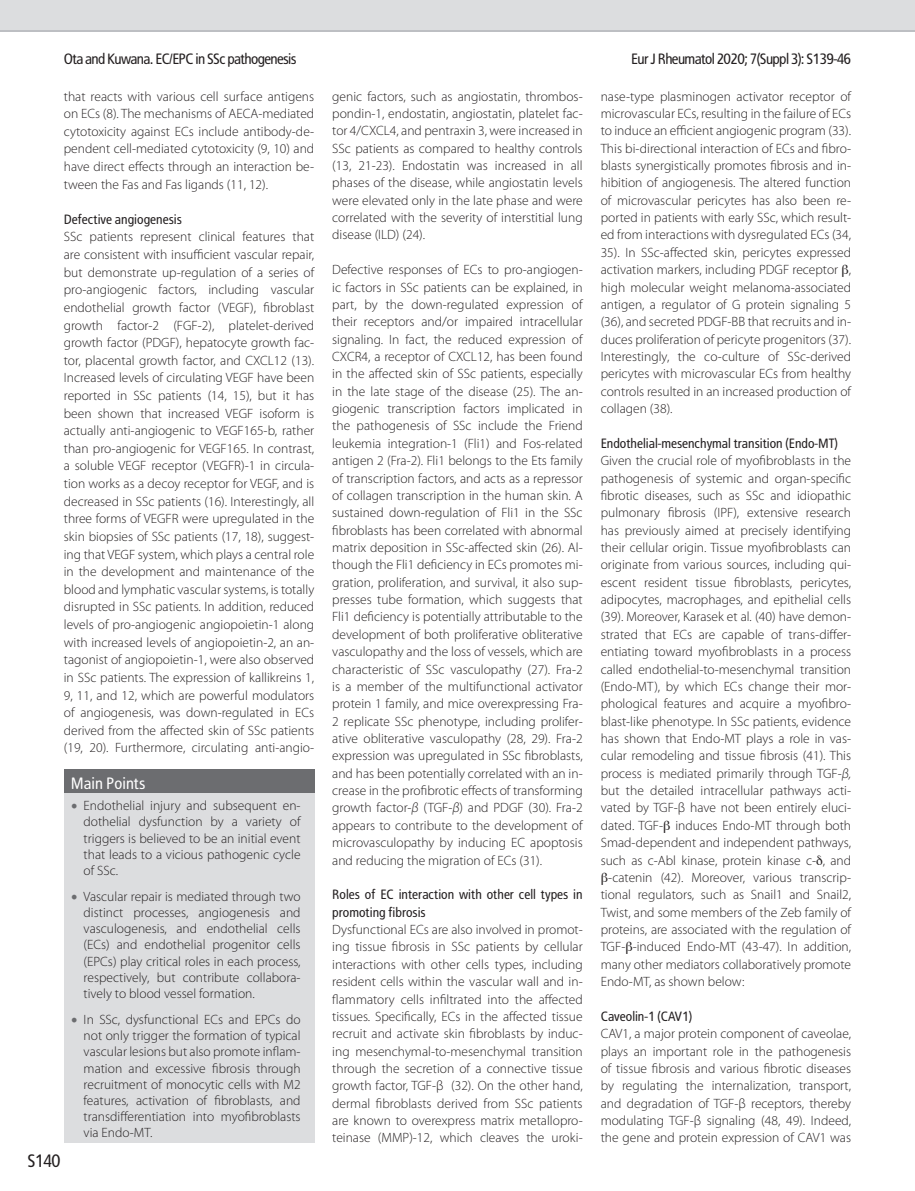
<style>
.page{position:relative;width:915px;height:1191px;background:#fff}
.page>*{position:absolute;margin:0;border:0;box-sizing:border-box;transform-origin:0 0}
.t1{font:18px "Rotokas";color:#231f20}
.t2{font:16.5px "Rotokas";color:#fff}
.t3{font:15px "Rotokas";letter-spacing:-.04em;color:#231f20}
.t4{font:300 13.5px/17.4px "Myriad Pro";color:#231f20;text-align:justify}
.t5{font:13.5px/17.4px "Rotokas";color:#231f20}
.s1{font-family:"Minion Pro";font-weight:400;font-size:18px;color:#6c6d70}
.s2{font-style:italic}
</style>
<div class="page">
<div style="left:0;top:0;width:914px;height:31px;background:#dcdddf"></div>
<div style="left:64px;top:769px;width:250px;height:373px;background:#dcdddf"></div>
<div style="left:64px;top:769px;width:250px;height:24px;background:#6c6d70"></div>
<p class="t3" style="left:64px;top:49px;width:234px">Ota and Kuwana. EC/EPC in SSc pathogenesis</p>
<p class="t3" style="left:631px;top:49px;width:221px">Eur J Rheumatol 2020; 7(Suppl 3): S139-46</p>
<p class="t4" style="left:64px;top:87px;width:252px">that reacts with various cell surface antigens on ECs (8). The mechanisms of AECA-mediated cytotoxicity against ECs include antibody-de&shy;pendent cell-mediated cytotoxicity (9, 10) and have direct effects through an interaction be&shy;tween the Fas and Fas ligands (11, 12).</p>
<p class="t5" style="left:64px;top:210px;width:119px">Defective angiogenesis</p>
<p class="t4" style="left:64px;top:228px;width:252px">SSc patients represent clinical features that are consistent with insufficient vascular repair, but demonstrate up-regulation of a series of pro-angiogenic factors, including vascular endothelial growth factor (VEGF), fibroblast growth factor-2 (FGF-2), platelet-derived growth factor (PDGF), hepatocyte growth fac&shy;tor, placental growth factor, and CXCL12 (13).<br>Increased levels of circulating VEGF have been reported in SSc patients (14, 15), but it has been shown that increased VEGF isoform is actually anti-angiogenic to VEGF165-b, rather than pro-angiogenic for VEGF165. In contrast, a soluble VEGF receptor (VEGFR)-1 in circula&shy;tion works as a decoy receptor for VEGF, and is decreased in SSc patients (16). Interestingly, all three forms of VEGFR were upregulated in the skin biopsies of SSc patients (17, 18), suggest&shy;ing that VEGF system, which plays a central role in the development and maintenance of the blood and lymphatic vascular systems, is totally disrupted in SSc patients. In addition, reduced levels of pro-angiogenic angiopoietin-1 along with increased levels of angiopoietin-2, an an&shy;tagonist of angiopoietin-1, were also observed in SSc patients. The expression of kallikreins 1, 9, 11, and 12, which are powerful modulators of angiogenesis, was down-regulated in ECs derived from the affected skin of SSc patients (19, 20). Furthermore, circulating anti-angio-</p>
<p class="t1" style="left:28px;top:1150px;width:34px">S140</p>
<p class="t2" style="left:71px;top:772px;width:76px">Main Points</p>
<p class="t4" style="left:84px;top:797px;width:218px;line-height:16.2px;text-indent:-13px"><span class="s1">•</span> Endothelial injury and subsequent en&shy;dothelial dysfunction by a variety of triggers is believed to be an initial event that leads to a vicious pathogenic cycle of SSc.</p>
<p class="t4" style="left:84px;top:888px;width:218px;line-height:16.2px;text-indent:-13px"><span class="s1">•</span> Vascular repair is mediated through two distinct processes, angiogenesis and vasculogenesis, and endothelial cells (ECs) and endothelial progenitor cells (EPCs) play critical roles in each process, respectively, but contribute collabora&shy;tively to blood vessel formation.</p>
<p class="t4" style="left:84px;top:1011px;width:218px;line-height:16.2px;text-indent:-13px"><span class="s1">•</span> In SSc, dysfunctional ECs and EPCs do not only trigger the formation of typical vascular lesions but also promote inflam&shy;mation and excessive fibrosis through recruitment of monocytic cells with M2 features, activation of fibroblasts, and transdifferentiation into myofibroblasts via Endo-MT.</p>
<p class="t4" style="left:332px;top:87px;width:252px">genic factors, such as angiostatin, thrombos&shy;pondin-1, endostatin, angiostatin, platelet fac&shy;tor 4/CXCL4, and pentraxin 3, were increased in SSc patients as compared to healthy controls (13, 21-23). Endostatin was increased in all phases of the disease, while angiostatin levels were elevated only in the late phase and were correlated with the severity of interstitial lung disease (ILD) (24).</p>
<p class="t4" style="left:332px;top:261px;width:252px">Defective responses of ECs to pro-angiogen&shy;ic factors in SSc patients can be explained, in part, by the down-regulated expression of their receptors and/or impaired intracellular signaling. In fact, the reduced expression of CXCR4, a receptor of CXCL12, has been found in the affected skin of SSc patients, especially in the late stage of the disease (25). The an&shy;giogenic transcription factors implicated in the pathogenesis of SSc include the Friend leukemia integration-1 (Fli1) and Fos-related antigen 2 (Fra-2). Fli1 belongs to the Ets family of transcription factors, and acts as a repressor of collagen transcription in the human skin. A sustained down-regulation of Fli1 in the SSc fibroblasts has been correlated with abnormal matrix deposition in SSc-affected skin (26). Al&shy;though the Fli1 deficiency in ECs promotes mi&shy;gration, proliferation, and survival, it also sup&shy;presses tube formation, which suggests that Fli1 deficiency is potentially attributable to the development of both proliferative obliterative vasculopathy and the loss of vessels, which are characteristic of SSc vasculopathy (27). Fra-2 is a member of the multifunctional activator protein 1 family, and mice overexpressing Fra-2 replicate SSc phenotype, including prolifer&shy;ative obliterative vasculopathy (28, 29). Fra-2 expression was upregulated in SSc fibroblasts, and has been potentially correlated with an in&shy;crease in the profibrotic effects of transforming growth factor-<span class="s2">β</span> (TGF-<span class="s2">β</span>) and PDGF (30). Fra-2 appears to contribute to the development of microvasculopathy by inducing EC apoptosis and reducing the migration of ECs (31).</p>
<p class="t5" style="left:332px;top:885px;width:252px">Roles of EC interaction with other cell types in promoting fibrosis</p>
<p class="t4" style="left:332px;top:920px;width:252px">Dysfunctional ECs are also involved in promot&shy;ing tissue fibrosis in SSc patients by cellular interactions with other cells types, including resident cells within the vascular wall and in&shy;flammatory cells infiltrated into the affected tissues. Specifically, ECs in the affected tissue recruit and activate skin fibroblasts by induc&shy;ing mesenchymal-to-mesenchymal transition through the secretion of a connective tissue growth factor, TGF-β (32). On the other hand, dermal fibroblasts derived from SSc patients are known to overexpress matrix metallopro&shy;teinase (MMP)-12, which cleaves the uroki-</p>
<p class="t4" style="left:600px;top:87px;width:252px">nase-type plasminogen activator receptor of microvascular ECs, resulting in the failure of ECs to induce an efficient angiogenic program (33).<br>This bi-directional interaction of ECs and fibro&shy;blasts synergistically promotes fibrosis and in&shy;hibition of angiogenesis. The altered function of microvascular pericytes has also been re&shy;ported in patients with early SSc, which result&shy;ed from interactions with dysregulated ECs (34, 35). In SSc-affected skin, pericytes expressed activation markers, including PDGF receptor , high molecular weight melanoma-associated antigen, a regulator of G protein signaling 5 (36), and secreted PDGF-BB that recruits and in&shy;duces proliferation of pericyte progenitors (37).<br>Interestingly, the co-culture of SSc-derived pericytes with microvascular ECs from healthy controls resulted in an increased production of collagen (38).</p>
<p class="t5" style="left:600px;top:434px;width:239px">Endothelial-mesenchymal transition (Endo-MT)</p>
<p class="t4" style="left:600px;top:452px;width:252px">Given the crucial role of myofibroblasts in the</p>
<p class="t4" style="left:600px;top:469px;width:252px">pathogenesis of systemic and organ-specific</p>
<p class="t4" style="left:600px;top:486px;width:252px">fibrotic diseases, such as SSc and idiopathic</p>
<p class="t4" style="left:600px;top:504px;width:252px">pulmonary fibrosis (IPF), extensive research</p>
<p class="t4" style="left:600px;top:521px;width:252px">has previously aimed at precisely identifying</p>
<p class="t4" style="left:600px;top:538px;width:252px">their cellular origin. Tissue myofibroblasts can</p>
<p class="t4" style="left:600px;top:556px;width:252px">originate from various sources, including qui-</p>
<p class="t4" style="left:600px;top:573px;width:252px">escent resident tissue fibroblasts, pericytes,</p>
<p class="t4" style="left:600px;top:591px;width:252px">adipocytes, macrophages, and epithelial cells</p>
<p class="t4" style="left:600px;top:608px;width:252px">(39). Moreover, Karasek et al<span class="s2">.</span> (40) have demon-</p>
<p class="t4" style="left:600px;top:625px;width:252px">strated that ECs are capable of trans-differ-</p>
<p class="t4" style="left:600px;top:643px;width:252px">entiating toward myofibroblasts in a process</p>
<p class="t4" style="left:600px;top:660px;width:252px">called endothelial-to-mesenchymal transition</p>
<p class="t4" style="left:600px;top:677px;width:252px">(Endo-MT), by which ECs change their mor-</p>
<p class="t4" style="left:600px;top:695px;width:252px">phological features and acquire a myofibro-</p>
<p class="t4" style="left:600px;top:712px;width:252px">blast-like phenotype. In SSc patients, evidence</p>
<p class="t4" style="left:600px;top:729px;width:252px">has shown that Endo-MT plays a role in vas-</p>
<p class="t4" style="left:600px;top:747px;width:252px">cular remodeling and tissue fibrosis (41). This</p>
<p class="t4" style="left:600px;top:764px;width:252px">process is mediated primarily through TGF-<span class="s2">β,</span></p>
<p class="t4" style="left:600px;top:781px;width:252px">but the detailed intracellular pathways acti-</p>
<p class="t4" style="left:600px;top:799px;width:252px">vated by TGF-β have not been entirely eluci-</p>
<p class="t4" style="left:600px;top:816px;width:252px">dated. TGF- induces Endo-MT through both</p>
<p class="t4" style="left:600px;top:834px;width:252px">Smad-dependent and independent pathways,</p>
<p class="t4" style="left:600px;top:851px;width:252px">such as c-Abl kinase, protein kinase c- , and</p>
<p class="t4" style="left:608px;top:868px;width:244px">-catenin (42). Moreover, various transcrip-</p>
<p class="t4" style="left:600px;top:886px;width:252px">tional regulators, such as Snail1 and Snail2,</p>
<p class="t4" style="left:600px;top:903px;width:252px">Twist, and some members of the Zeb family of</p>
<p class="t4" style="left:600px;top:920px;width:252px">proteins, are associated with the regulation of</p>
<p class="t4" style="left:600px;top:938px;width:252px">TGF- -induced Endo-MT (43-47). In addition,</p>
<p class="t4" style="left:600px;top:955px;width:252px">many other mediators collaboratively promote</p>
<p class="t4" style="left:600px;top:972px;width:145px">Endo-MT, as shown below:</p>
<p class="t5" style="left:600px;top:1007px;width:93px">Caveolin-1 (CAV1)</p>
<p class="t4" style="left:600px;top:1025px;width:252px">CAV1, a major protein component of caveolae, plays an important role in the pathogenesis of tissue fibrosis and various fibrotic diseases by regulating the internalization, transport, and degradation of TGF-β receptors, thereby modulating TGF-β signaling (48, 49). Indeed, the gene and protein expression of CAV1 was</p>
</div>
